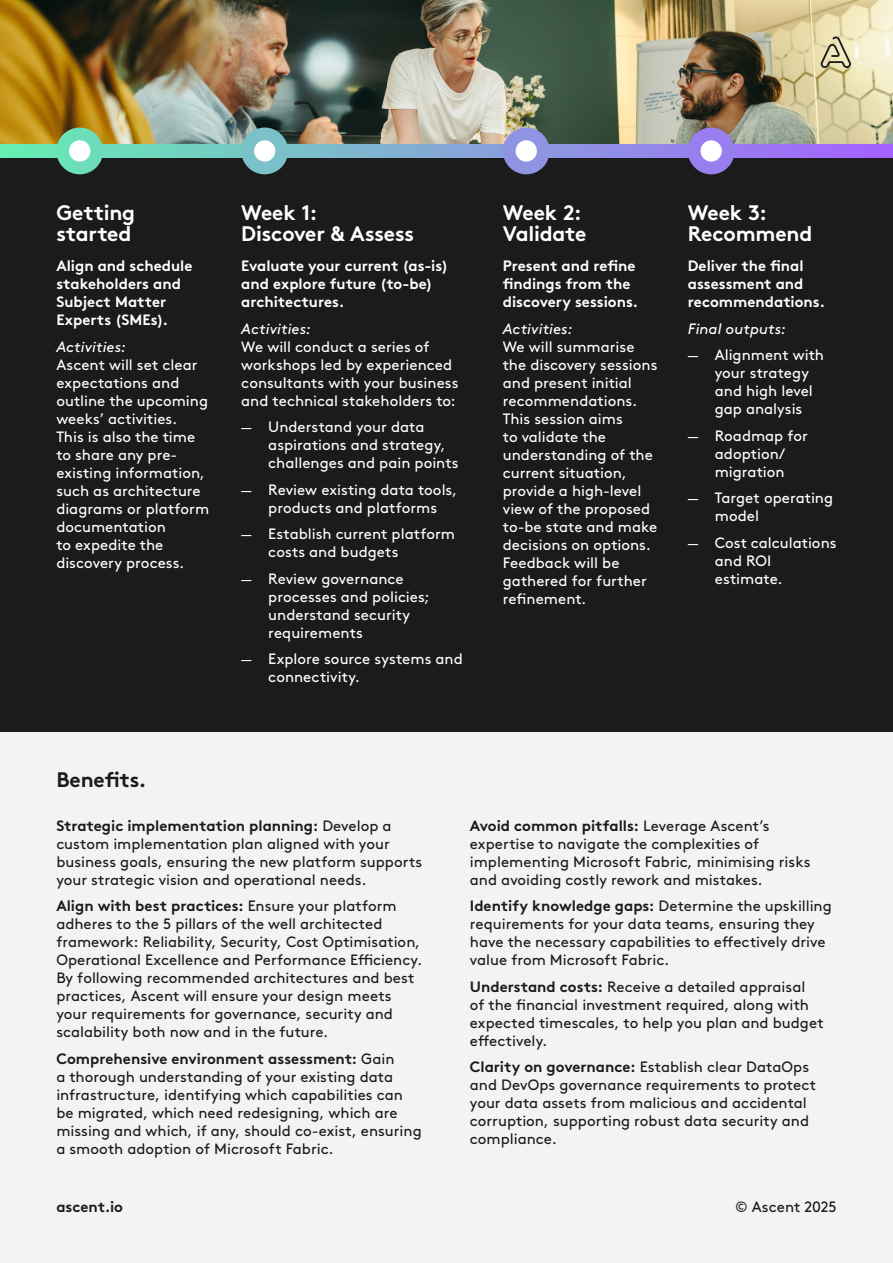
<style>
.page{position:relative;width:893px;height:1263px;background:#fff}
.page>*{position:absolute;margin:0;border:0;box-sizing:border-box;transform-origin:0 0}
.body_text{font:700 21px/21px "Brown";letter-spacing:-.01em;color:#fff}
.body_text-2{font:700 21px "Brown";letter-spacing:-.005em;color:#1c1b1b}
.body_text-3{font:15px/18px "Brown";color:#1c1b1b}
.body_text-4{font:15px/18px "Brown";color:#fff}
.body_text-5{font:700 15px/18px "Brown";color:#fff}
.body_text-6{font:italic 15px "Brown";letter-spacing:.005em;color:#fff}
.t1{font:700 15px "Brown";color:#1c1b1b}
.s1{font-style:italic}
.s2{font-size:13.5px}
.s3{font-weight:700}
</style>
<div class="page">
<img style="left:0;top:0;width:893px;height:145px">
<div style="left:0;top:148px;width:893px;height:606px;background:#1c1b1b"></div>
<svg style="left:0;top:145px;width:893px;height:12px;background:#85a5d8"></svg>
<div style="left:56px;top:128px;width:47px;height:46px;background:#6cdfb8;border-radius:23px"></div>
<div style="left:69px;top:140px;width:21px;height:22px;background:#fff;border-radius:50%"></div>
<div style="left:241px;top:128px;width:47px;height:46px;background:#7ac1ca;border-radius:50%"></div>
<div style="left:254px;top:140px;width:21px;height:22px;background:#fff;border-radius:50%"></div>
<div style="left:503px;top:128px;width:47px;height:46px;background:#8e94e2;border-radius:50%"></div>
<div style="left:516px;top:140px;width:21px;height:22px;background:#fff;border-radius:50%"></div>
<div style="left:688px;top:128px;width:47px;height:46px;background:#987eef;border-radius:50%"></div>
<div style="left:701px;top:140px;width:21px;height:22px;background:#fff;border-radius:50%"></div>
<div style="left:0;top:733px;width:893px;height:530px;background:#f2f3f4"></div>
<svg style="left:821px;top:36px;width:30px;height:32px"></svg>
<p class="body_text" style="left:56px;top:200px;width:80px">Getting started</p>
<p class="body_text-5" style="left:56px;top:256px;width:138px">Align and schedule stakeholders and<br>Subject Matter<br>Experts (SMEs).</p>
<p class="body_text-4" style="left:56px;top:336px;width:154px"><span class="s1">Activities:<br></span>Ascent will set clear expectations and outline the upcoming weeks’ activities.<br>This is also the time to share any pre&shy;existing information, such as architecture diagrams or platform documentation<br>to expedite the discovery process.</p>
<p class="body_text" style="left:241px;top:200px;width:174px">Week 1:<br>Discover &amp; Assess</p>
<p class="body_text-5" style="left:241px;top:256px;width:208px">Evaluate your current (as-is) and explore future (to-be) architectures.</p>
<p class="body_text-4" style="left:241px;top:318px;width:219px"><span class="s1">Activities:<br></span>We will conduct a series of workshops led by experienced consultants with your business and technical stakeholders to:</p>
<p class="body_text-4" style="left:268px;top:417px;width:192px;text-indent:-27px"><span class="s2">—</span> Understand your data aspirations and strategy, challenges and pain points</p>
<p class="body_text-4" style="left:241px;top:479px;width:218px;text-align:center"><span class="s2">—</span> Review existing data tools, products and platforms</p>
<p class="body_text-4" style="left:268px;top:524px;width:188px;text-indent:-27px"><span class="s2">—</span> Establish current platform costs and budgets</p>
<p class="body_text-4" style="left:268px;top:568px;width:163px;text-indent:-27px"><span class="s2">—</span> Review governance processes and policies; understand security requirements</p>
<p class="body_text-4" style="left:268px;top:649px;width:196px;text-indent:-27px"><span class="s2">—</span> Explore source systems and connectivity.</p>
<p class="body_text" style="left:503px;top:200px;width:85px">Week 2:<br>Validate</p>
<p class="body_text-5" style="left:503px;top:256px;width:137px">Present and refine findings from the discovery sessions.</p>
<p class="body_text-4" style="left:503px;top:318px;width:156px"><span class="s1">Activities:<br></span>We will summarise the discovery sessions and present initial recommendations.<br>This session aims<br>to validate the understanding of the current situation, provide a high-level view of the proposed to-be state and make decisions on options.<br>Feedback will be gathered for further refinement.</p>
<p class="body_text" style="left:688px;top:200px;width:126px">Week 3:<br>Recommend</p>
<p class="body_text-5" style="left:688px;top:256px;width:139px">Deliver the final assessment and recommendations.</p>
<p class="body_text-6" style="left:688px;top:317px;width:100px">Final outputs:</p>
<p class="body_text-4" style="left:715px;top:345px;width:111px;text-indent:-27px"><span class="s2">—</span> Alignment with your strategy and high level gap analysis</p>
<p class="body_text-4" style="left:688px;top:425px;width:122px;text-align:center"><span class="s2">—</span> Roadmap for adoption/ migration</p>
<p class="body_text-4" style="left:715px;top:488px;width:120px;text-indent:-27px"><span class="s2">—</span> Target operating model</p>
<p class="body_text-4" style="left:715px;top:532px;width:123px;text-indent:-27px"><span class="s2">—</span> Cost calculations and ROI estimate.</p>
<p class="body_text-2" style="left:56px;top:763px;width:92px">Benefits.</p>
<p class="body_text-3" style="left:56px;top:815px;width:367px"><span class="s3">Strategic implementation planning:</span> Develop a custom implementation plan aligned with your business goals, ensuring the new platform supports your strategic vision and operational needs.</p>
<p class="body_text-3" style="left:56px;top:896px;width:367px"><span class="s3">Align with best practices:</span> Ensure your platform adheres to the 5 pillars of the well architected framework: Reliability, Security, Cost Optimisation, Operational Excellence and Performance Efficiency.<br>By following recommended architectures and best practices, Ascent will ensure your design meets your requirements for governance, security and scalability both now and in the future.</p>
<p class="body_text-3" style="left:56px;top:1048px;width:367px"><span class="s3">Comprehensive environment assessment:</span> Gain<br>a thorough understanding of your existing data infrastructure, identifying which capabilities can be migrated, which need redesigning, which are missing and which, if any, should co-exist, ensuring a smooth adoption of Microsoft Fabric.</p>
<p class="body_text-3" style="left:470px;top:815px;width:342px"><span class="s3">Avoid common pitfalls:</span> Leverage Ascent’s expertise to navigate the complexities of implementing Microsoft Fabric, minimising risks and avoiding costly rework and mistakes.</p>
<p class="body_text-3" style="left:470px;top:896px;width:363px"><span class="s3">Identify knowledge gaps:</span> Determine the upskilling requirements for your data teams, ensuring they have the necessary capabilities to effectively drive value from Microsoft Fabric.</p>
<p class="body_text-3" style="left:470px;top:976px;width:355px"><span class="s3">Understand costs:</span> Receive a detailed appraisal of the financial investment required, along with expected timescales, to help you plan and budget effectively.</p>
<p class="body_text-3" style="left:470px;top:1057px;width:348px"><span class="s3">Clarity on governance:</span> Establish clear DataOps and DevOps governance requirements to protect your data assets from malicious and accidental corruption, supporting robust data security and compliance.</p>
<p class="t1" style="left:56px;top:1194px;width:68px">ascent.io</p>
<p class="body_text-3" style="left:735px;top:1196px;width:103px">© Ascent 2025</p>
</div>
